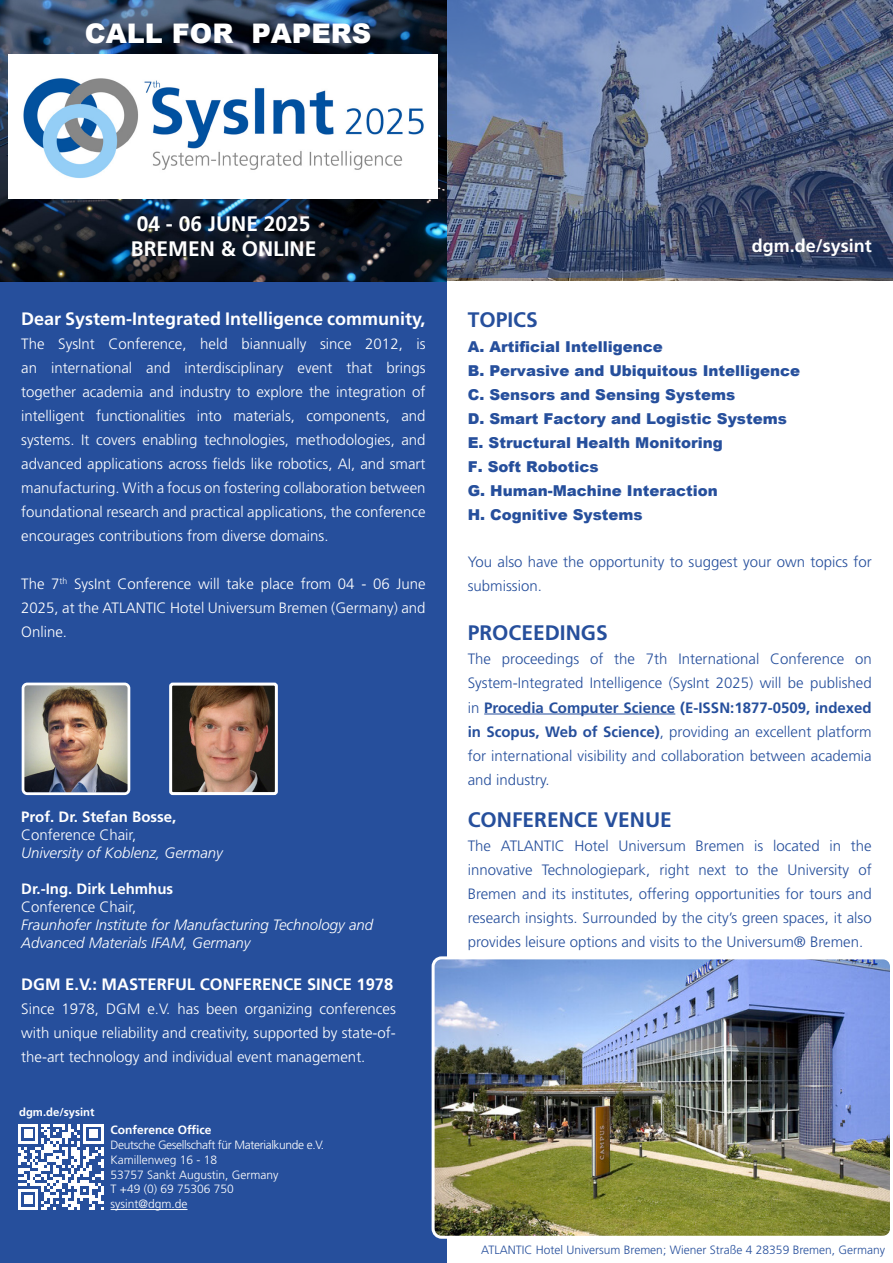
<style>
.page{position:relative;width:893px;height:1263px;background:#fff}
.page>*{position:absolute;margin:0;border:0;box-sizing:border-box;transform-origin:0 0}
.t1{font:900 27px "Arial";color:#fff}
.t2{font:700 21px "Frutiger LT Std";color:#264f9c}
.t3{font:700 21px/25.2px "Frutiger LT Std";color:#fff}
.t4{font:700 18px "Frutiger LT Std";color:#fff}
.t5{font:700 16.5px "Frutiger LT Std";color:#fff}
.t6{font:300 15px/24px "Frutiger LT Std";color:#fff;text-align:justify}
.t7{font:300 15px/24px "Frutiger LT Std";color:#264f9c;text-align:justify}
.t8{font:900 15px/24px "Arial";color:#264f9c}
.t9{font:italic 300 15px/18px "Frutiger LT Std";color:#fff}
.t10{font:700 15px "Frutiger LT Std";color:#fff}
.t11{font:300 12px/14.9px "Frutiger LT Std";color:#fff}
.t12{font:300 12px "Frutiger LT Std";color:#264f9c}
.t13{font:700 12px "Frutiger LT Std";color:#fff}
.t14{font:700 11.4px "Frutiger LT Std";color:#fff}
.s1{font-weight:700}
</style>
<div class="page">
<img style="left:0;top:0;width:893px;height:281px">
<div style="left:0;top:280px;width:446px;height:983px;background:#264f9c"></div>
<img style="left:26px;top:687px;width:100px;height:104px">
<div style="left:22px;top:683px;width:108px;height:112px;border:3px solid #fff;border-radius:4px"></div>
<img style="left:173px;top:687px;width:101px;height:104px">
<div style="left:169px;top:683px;width:109px;height:112px;border:3px solid #fff;border-radius:2px"></div>
<hr style="left:111px;top:1209px;width:76px;height:1px;background:#fff">
<svg style="left:18px;top:1124px;width:86px;height:86px"></svg>
<svg style="left:446px;top:0;width:447px;height:278px;background:#59698c"></svg>
<hr style="left:484px;top:714px;width:191px;height:1px;background:#264f9c">
<div style="left:9px;top:54px;width:429px;height:145px;background:#fff"></div>
<img style="left:23px;top:78px;width:401px;height:100px">
<img style="left:436px;top:960px;width:453px;height:275px">
<div style="left:432px;top:956px;width:461px;height:283px;border:3px solid #fff;border-radius:9px"></div>
<h1 class="t1" style="left:85px;top:13px;width:288px">CALL FOR PAPERS</h1>
<h2 class="t3" style="left:131px;top:211px;width:187px">04 - 06 JUNE 2025<br>BREMEN &amp; ONLINE</h2>
<p class="t4" style="left:21px;top:308px;width:406px">Dear System-Integrated Intelligence community,</p>
<p class="t6" style="left:21px;top:332px;width:406px">The SysInt Conference, held biannually since 2012, is an international and interdisciplinary event that brings together academia and industry to explore the integration of intelligent functionalities into materials, components, and systems. It covers enabling technologies, methodologies, and advanced applications across fields like robotics, AI, and smart manufacturing. With a focus on fostering collaboration between foundational research and practical applications, the conference encourages contributions from diverse domains.</p>
<p class="t6" style="left:21px;top:572px;width:406px">The 7<sup>th</sup> SysInt Conference will take place from 04 - 06 June 2025, at the ATLANTIC Hotel Universum Bremen (Germany) and Online.</p>
<p class="t10" style="left:21px;top:808px;width:157px">Prof. Dr. Stefan Bosse,</p>
<p class="t6" style="left:21px;top:823px;width:117px">Conference Chair,</p>
<p class="t9" style="left:21px;top:844px;width:203px">University of Koblenz, Germany</p>
<p class="t10" style="left:21px;top:880px;width:153px">Dr.-Ing. Dirk Lehmhus</p>
<p class="t6" style="left:21px;top:895px;width:117px">Conference Chair,</p>
<p class="t9" style="left:21px;top:916px;width:354px">Fraunhofer Institute for Manufacturing Technology and<br>Advanced Materials IFAM, Germany</p>
<p class="t5" style="left:21px;top:975px;width:373px">DGM E.V.: MASTERFUL CONFERENCE SINCE 1978</p>
<p class="t6" style="left:21px;top:997px;width:376px">Since 1978, DGM e.V. has been organizing conferences with unique reliability and creativity, supported by state-of&shy;the-art technology and individual event management.</p>
<p class="t14" style="left:19px;top:1105px;width:77px">dgm.de/sysint</p>
<p class="t13" style="left:111px;top:1123px;width:102px">Conference Office</p>
<p class="t11" style="left:111px;top:1137px;width:215px">Deutsche Gesellschaft für Materialkunde e.V.<br>Kamillenweg 16 - 18<br>53757 Sankt Augustin, Germany<br>T +49 (0) 69 75306 750<br>sysint@dgm.de</p>
<p class="t4" style="left:752px;top:235px;width:122px">dgm.de/sysint</p>
<h2 class="t2" style="left:468px;top:308px;width:72px">TOPICS</h2>
<p class="t8" style="left:468px;top:334px;width:334px">A. Artificial Intelligence<br>B. Pervasive and Ubiquitous Intelligence<br>C. Sensors and Sensing Systems<br>D. Smart Factory and Logistic Systems<br>E. Structural Health Monitoring<br>F. Soft Robotics<br>G. Human-Machine Interaction<br>H. Cognitive Systems</p>
<p class="t7" style="left:468px;top:550px;width:405px">You also have the opportunity to suggest your own topics for submission.</p>
<h2 class="t2" style="left:468px;top:621px;width:142px">PROCEEDINGS</h2>
<p class="t7" style="left:468px;top:647px;width:405px">The proceedings of the 7th International Conference on System-Integrated Intelligence (SysInt 2025) will be published in <span class="s1">Procedia Computer Science (E-ISSN:1877-0509, indexed in Scopus, Web of Science)</span>, providing an excellent platform for international visibility and collaboration between academia and industry.</p>
<h2 class="t2" style="left:468px;top:807px;width:206px">CONFERENCE VENUE</h2>
<p class="t7" style="left:468px;top:834px;width:405px">The ATLANTIC Hotel Universum Bremen is located in the innovative Technologiepark, right next to the University of Bremen and its institutes, offering opportunities for tours and research insights. Surrounded by the city’s green spaces, it also provides leisure options and visits to the Universum® Bremen.</p>
<p class="t12" style="left:481px;top:1243px;width:405px">ATLANTIC Hotel Universum Bremen; Wiener Straße 4 28359 Bremen, Germany</p>
</div>
